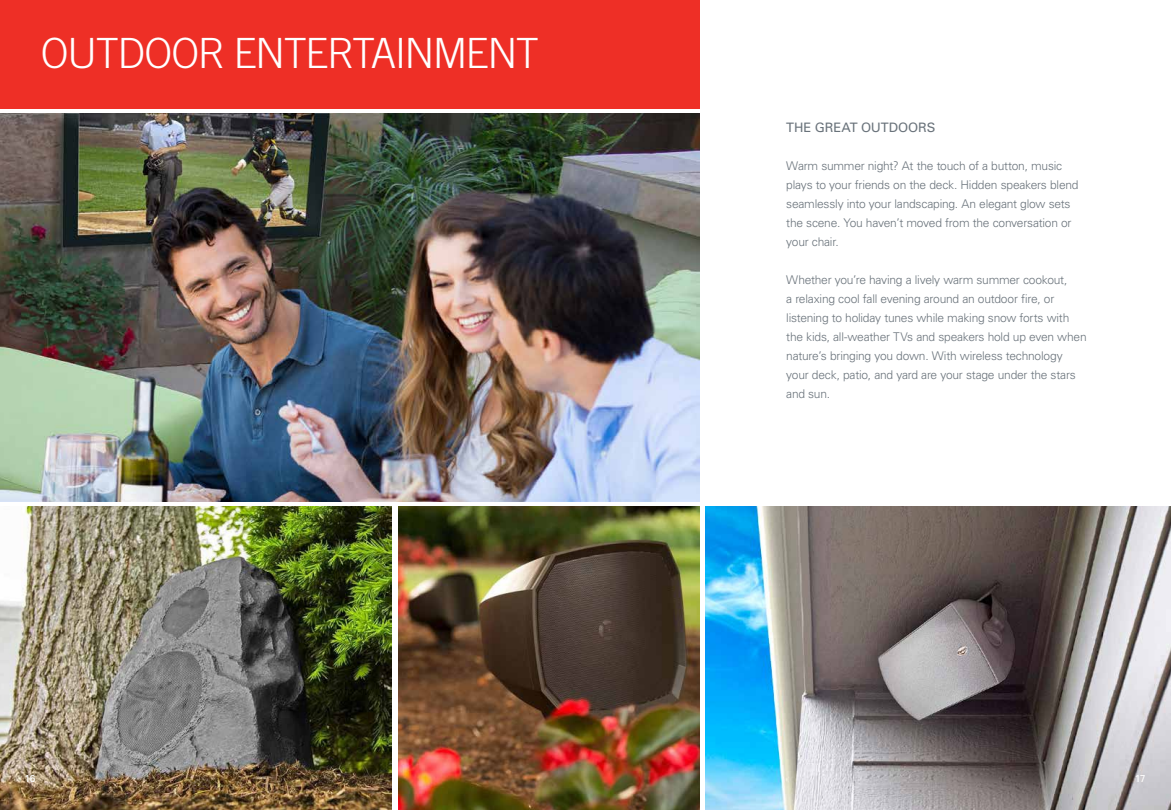
<style>
.page{position:relative;width:1171px;height:810px;background:#fff}
.page>*{position:absolute;margin:0;border:0;box-sizing:border-box;transform-origin:0 0}
.t1{font:300 41.7px "Trade Gothic";letter-spacing:-.04em;color:#fff}
.t2{font:13px "Univers";letter-spacing:-.01em;color:#6a737b}
.t3{font:300 12px/19px "Univers";letter-spacing:-.02em;color:#6a737b}
.t4{font:10px "Univers";color:#fff}
</style>
<div class="page">
<img style="left:0;top:506px;width:391px;height:304px">
<div style="left:0;top:0;width:699px;height:109px;background:#ee2f26"></div>
<img style="left:705px;top:506px;width:465px;height:304px">
<img style="left:398px;top:506px;width:301px;height:304px">
<img style="left:0;top:113px;width:699px;height:388px">
<h1 class="t1" style="left:41px;top:29px;width:499px">OUTDOOR ENTERTAINMENT</h1>
<p class="t2" style="left:786px;top:119px;width:150px">THE GREAT OUTDOORS</p>
<p class="t3" style="left:786px;top:156px;width:294px">Warm summer night? At the touch of a button, music plays to your friends on the deck. Hidden speakers blend seamlessly into your landscaping. An elegant glow sets the scene. You haven’t moved from the conversation or your chair.</p>
<p class="t3" style="left:786px;top:270px;width:302px">Whether you’re having a lively warm summer cookout,<br>a relaxing cool fall evening around an outdoor fire, or listening to holiday tunes while making snow forts with the kids, all-weather TVs and speakers hold up even when nature’s bringing you down. With wireless technology your deck, patio, and yard are your stage under the stars and sun.</p>
<p class="t4" style="left:25px;top:772px;width:12px">16</p>
<p class="t4" style="left:1134px;top:772px;width:12px">17</p>
</div>
